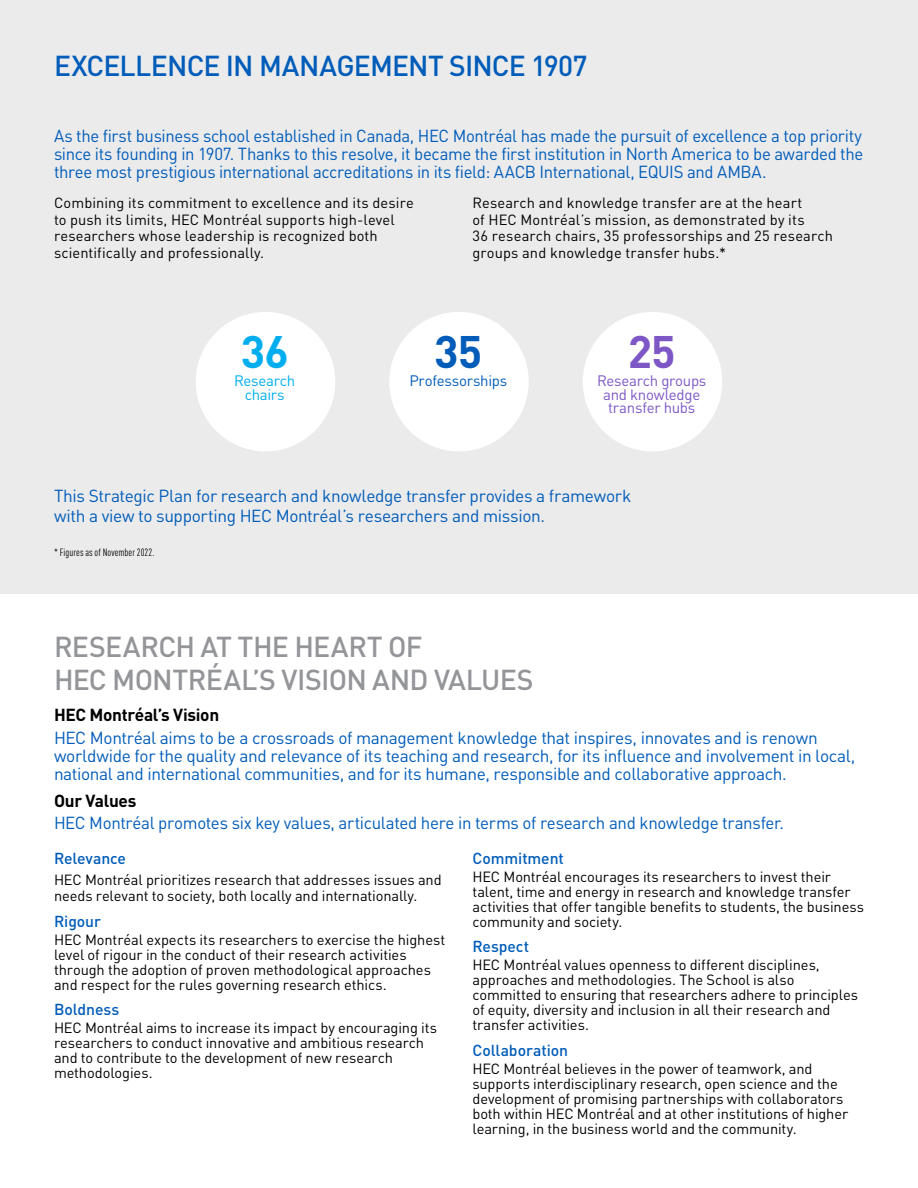
<style>
.page{position:relative;width:918px;height:1188px;background:#fff}
.page>*{position:absolute;margin:0;border:0;box-sizing:border-box;transform-origin:0 0}
.t1{font:700 45px "DINOT";color:#00aeef}
.t2{font:700 45px "DINOT";color:#005cb9}
.t3{font:700 45px "DINOT";color:#7c57c5}
.t4{font:500 28.5px/33px "DINOT";letter-spacing:-.025em;color:#939598}
.t5{font:500 28.5px "DINOT";letter-spacing:-.03em;color:#005cb9}
.t6{font:17.25px/18px "DINOT";letter-spacing:-.02em;color:#005cb9}
.t7{font:700 17.25px "DINOT";letter-spacing:-.02em;color:#000}
.t8{font:500 15.75px "DINOT";letter-spacing:-.005em;color:#005cb9}
.t9{font:15px/13.5px "DINOT";letter-spacing:-.02em;color:#7c57c5;text-align:center}
.t10{font:15px/13.5px "DINOT";letter-spacing:-.02em;color:#00aeef;text-align:center}
.t11{font:15px "DINOT";letter-spacing:-.02em;color:#005cb9}
.t12{font:14.7px/15px "DINOT";letter-spacing:-.005em;color:#000}
.t13{font:condensed 10.5px "DINOT";letter-spacing:.01em;color:#000}
</style>
<div class="page">
<div style="left:0;top:0;width:918px;height:594px;background:#ebebec"></div>
<div style="left:196px;top:312px;width:139px;height:139px;background:#fff;border-radius:50%"></div>
<div style="left:389px;top:312px;width:140px;height:139px;background:#fff;border-radius:50%"></div>
<div style="left:583px;top:312px;width:139px;height:139px;background:#fff;border-radius:50%"></div>
<h2 class="t5" style="left:54px;top:47px;width:535px">EXCELLENCE IN MANAGEMENT SINCE 1907</h2>
<p class="t6" style="left:54px;top:127px;width:811px;text-align:justify">As the first business school established in Canada, HEC Montréal has made the pursuit of excellence a top priority since its founding in 1907. Thanks to this resolve, it became the first institution in North America to be awarded the three most prestigious international accreditations in its field: AACB International, EQUIS and AMBA.</p>
<p class="t12" style="left:54px;top:194px;width:361px;line-height:16.5px">Combining its commitment to excellence and its desire to push its limits, HEC Montréal supports high-level researchers whose leadership is recognized both scientifically and professionally.</p>
<p class="t12" style="left:472px;top:194px;width:362px;line-height:16.5px">Research and knowledge transfer are at the heart<br>of HEC Montréal’s mission, as demonstrated by its<br>36 research chairs, 35 professorships and 25 research groups and knowledge transfer hubs.*</p>
<h1 class="t1" style="left:241px;top:323px;width:50px">36</h1>
<p class="t10" style="left:234px;top:374px;width:63px">Research chairs</p>
<h1 class="t2" style="left:434px;top:323px;width:49px">35</h1>
<p class="t11" style="left:409px;top:372px;width:99px">Professorships</p>
<h1 class="t3" style="left:628px;top:323px;width:49px">25</h1>
<p class="t9" style="left:597px;top:374px;width:111px">Research groups and knowledge transfer hubs</p>
<p class="t6" style="left:54px;top:486px;width:579px;line-height:19.5px">This Strategic Plan for research and knowledge transfer provides a framework with a view to supporting HEC Montréal’s researchers and mission.</p>
<p class="t13" style="left:54px;top:546px;width:102px">* Figures as of November 2022.</p>
<h2 class="t4" style="left:54px;top:629px;width:481px">RESEARCH AT THE HEART OF<br>HEC MONTRÉAL’S VISION AND VALUES</h2>
<p class="t7" style="left:54px;top:704px;width:167px">HEC Montréal’s Vision</p>
<p class="t6" style="left:54px;top:728px;width:803px">HEC Montréal aims to be a crossroads of management knowledge that inspires, innovates and is renown worldwide for the quality and relevance of its teaching and research, for its influence and involvement in local, national and international communities, and for its humane, responsible and collaborative approach.</p>
<p class="t7" style="left:54px;top:789px;width:84px">Our Values</p>
<p class="t6" style="left:54px;top:814px;width:732px">HEC Montréal promotes six key values, articulated here in terms of research and knowledge transfer.</p>
<p class="t8" style="left:54px;top:848px;width:74px">Relevance</p>
<p class="t12" style="left:54px;top:871px;width:389px;line-height:16.5px">HEC Montréal prioritizes research that addresses issues and needs relevant to society, both locally and internationally.</p>
<p class="t8" style="left:54px;top:911px;width:48px">Rigour</p>
<p class="t12" style="left:54px;top:932px;width:393px">HEC Montréal expects its researchers to exercise the highest level of rigour in the conduct of their research activities through the adoption of proven methodological approaches and respect for the rules governing research ethics.</p>
<p class="t8" style="left:54px;top:999px;width:67px">Boldness</p>
<p class="t12" style="left:54px;top:1020px;width:385px">HEC Montréal aims to increase its impact by encouraging its researchers to conduct innovative and ambitious research and to contribute to the development of new research methodologies.</p>
<p class="t8" style="left:472px;top:848px;width:93px">Commitment</p>
<p class="t12" style="left:472px;top:869px;width:393px">HEC Montréal encourages its researchers to invest their talent, time and energy in research and knowledge transfer activities that offer tangible benefits to students, the business community and society.</p>
<p class="t8" style="left:472px;top:936px;width:58px">Respect</p>
<p class="t12" style="left:472px;top:957px;width:387px">HEC Montréal values openness to different disciplines, approaches and methodologies. The School is also committed to ensuring that researchers adhere to principles of equity, diversity and inclusion in all their research and transfer activities.</p>
<p class="t8" style="left:472px;top:1040px;width:97px">Collaboration</p>
<p class="t12" style="left:472px;top:1061px;width:377px">HEC Montréal believes in the power of teamwork, and supports interdisciplinary research, open science and the development of promising partnerships with collaborators both within HEC Montréal and at other institutions of higher learning, in the business world and the community.</p>
</div>
